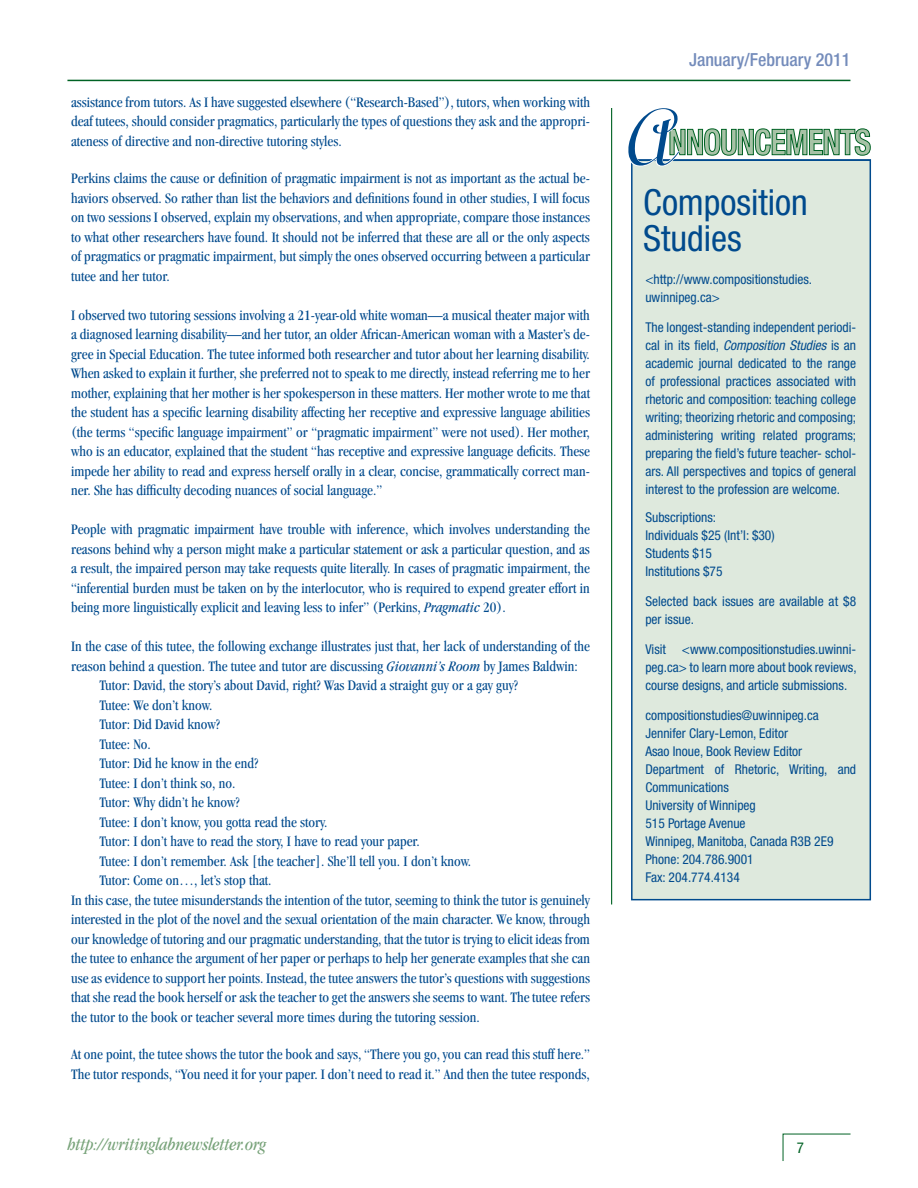
<style>
.page{position:relative;width:918px;height:1188px;background:#fff}
.page>*{position:absolute;margin:0;border:0;box-sizing:border-box;transform-origin:0 0}
.Box_text{font:condensed 36px "Helvetica Neue";color:#004a8d}
.t1{font:italic condensed 18px "Garamond";color:#77a279}
.t2{font:500 condensed 18px "Helvetica Neue";color:#748cbb}
.Text{font:condensed 15px/19.5px "Garamond";color:#004a8d;text-align:justify}
.Box_text-2{font:condensed 13.5px/18px "Helvetica Neue";color:#004a8d;text-align:justify}
.s1{font-style:italic}
</style>
<div class="page">
<svg style="left:782px;top:1133px;width:69px;height:28px"></svg>
<hr style="left:611px;top:108px;width:1px;height:796px;background:#006224">
<hr style="left:67px;top:80px;width:783px;height:1px;background:#006224">
<div style="left:632px;top:160px;width:238px;height:740px;background:#dee9dd"></div>
<div style="left:631px;top:159px;width:240px;height:741px;border:2px solid #004a8d"></div>
<svg style="left:628px;top:108px;width:242px;height:58px"></svg>
<p class="Text" style="left:71px;top:92px;width:521px">assistance from tutors. As I have suggested elsewhere (“Research-Based”), tutors, when working with deaf tutees, should consider pragmatics, particularly the types of questions they ask and the appropri&shy;ateness of directive and non-directive tutoring styles.</p>
<p class="Text" style="left:71px;top:168px;width:521px">Perkins claims the cause or definition of pragmatic impairment is not as important as the actual be&shy;haviors observed. So rather than list the behaviors and definitions found in other studies, I will focus on two sessions I observed, explain my observations, and when appropriate, compare those instances to what other researchers have found. It should not be inferred that these are all or the only aspects of pragmatics or pragmatic impairment, but simply the ones observed occurring between a particular tutee and her tutor.</p>
<p class="Text" style="left:71px;top:305px;width:521px">I observed two tutoring sessions involving a 21-year-old white woman—a musical theater major with a diagnosed learning disability—and her tutor, an older African-American woman with a Master’s de&shy;gree in Special Education. The tutee informed both researcher and tutor about her learning disability.<br>When asked to explain it further, she preferred not to speak to me directly, instead referring me to her mother, explaining that her mother is her spokesperson in these matters. Her mother wrote to me that the student has a specific learning disability affecting her receptive and expressive language abilities (the terms “specific language impairment” or “pragmatic impairment” were not used). Her mother, who is an educator, explained that the student “has receptive and expressive language deficits. These impede her ability to read and express herself orally in a clear, concise, grammatically correct man&shy;ner. She has difficulty decoding nuances of social language.”</p>
<p class="Text" style="left:71px;top:519px;width:521px">People with pragmatic impairment have trouble with inference, which involves understanding the reasons behind why a person might make a particular statement or ask a particular question, and as a result, the impaired person may take requests quite literally. In cases of pragmatic impairment, the “inferential burden must be taken on by the interlocutor, who is required to expend greater effort in being more linguistically explicit and leaving less to infer” (Perkins, <span class="s1">Pragmatic</span> 20).</p>
<p class="Text" style="left:71px;top:636px;width:520px">In the case of this tutee, the following exchange illustrates just that, her lack of understanding of the reason behind a question. The tutee and tutor are discussing <span class="s1">Giovanni’s Room</span> by James Baldwin:</p>
<p class="Text" style="left:100px;top:675px;width:420px">Tutor: David, the story’s about David, right? Was David a straight guy or a gay guy?</p>
<p class="Text" style="left:100px;top:695px;width:115px">Tutee: We don’t know.</p>
<p class="Text" style="left:100px;top:714px;width:122px">Tutor: Did David know?</p>
<p class="Text" style="left:100px;top:734px;width:53px">Tutee: No.</p>
<p class="Text" style="left:100px;top:753px;width:160px">Tutor: Did he know in the end?</p>
<p class="Text" style="left:100px;top:773px;width:138px">Tutee: I don’t think so, no.</p>
<p class="Text" style="left:100px;top:792px;width:142px">Tutor: Why didn’t he know?</p>
<p class="Text" style="left:100px;top:812px;width:229px">Tutee: I don’t know, you gotta read the story.</p>
<p class="Text" style="left:100px;top:831px;width:322px">Tutor: I don’t have to read the story, I have to read your paper.</p>
<p class="Text" style="left:100px;top:851px;width:373px">Tutee: I don’t remember. Ask [the teacher]. She’ll tell you. I don’t know.</p>
<p class="Text" style="left:100px;top:870px;width:174px">Tutor: Come on…, let’s stop that.</p>
<p class="Text" style="left:71px;top:890px;width:521px">In this case, the tutee misunderstands the intention of the tutor, seeming to think the tutor is genuinely interested in the plot of the novel and the sexual orientation of the main character. We know, through our knowledge of tutoring and our pragmatic understanding, that the tutor is trying to elicit ideas from the tutee to enhance the argument of her paper or perhaps to help her generate examples that she can use as evidence to support her points. Instead, the tutee answers the tutor’s questions with suggestions that she read the book herself or ask the teacher to get the answers she seems to want. The tutee refers the tutor to the book or teacher several more times during the tutoring session.</p>
<p class="Text" style="left:71px;top:1044px;width:521px">At one point, the tutee shows the tutor the book and says, “There you go, you can read this stuff here.”<br>The tutor responds, “You need it for your paper. I don’t need to read it.” And then the tutee responds,</p>
<p class="t1" style="left:68px;top:1135px;width:200px">http://writinglabnewsletter.org</p>
<p class="t2" style="left:689px;top:49px;width:163px">January/February 2011</p>
<p class="Box_text" style="left:643px;top:181px;width:166px">Composition</p>
<p class="Box_text" style="left:643px;top:217px;width:100px">Studies</p>
<p class="Box_text-2" style="left:645px;top:270px;width:168px">&lt;http://www.compositionstudies.</p>
<p class="Box_text-2" style="left:645px;top:288px;width:76px">uwinnipeg.ca&gt;</p>
<p class="Box_text-2" style="left:645px;top:318px;width:212px">The longest-standing independent periodi&shy;cal in its field, <span class="s1">Composition Studies</span> is an academic journal dedicated to the range of professional practices associated with rhetoric and composition: teaching college writing; theorizing rhetoric and composing; administering writing related programs; preparing the field’s future teacher- schol&shy;ars. All perspectives and topics of general interest to the profession are welcome.</p>
<p class="Box_text-2" style="left:645px;top:509px;width:72px">Subscriptions:</p>
<p class="Box_text-2" style="left:645px;top:527px;width:131px">Individuals $25 (Int’l: $30)</p>
<p class="Box_text-2" style="left:645px;top:545px;width:68px">Students $15</p>
<p class="Box_text-2" style="left:645px;top:563px;width:79px">Institutions $75</p>
<p class="Box_text-2" style="left:645px;top:593px;width:212px">Selected back issues are available at $8 per issue.</p>
<p class="Box_text-2" style="left:645px;top:641px;width:213px">Visit &lt;www.compositionstudies.uwinni&shy;peg.ca&gt; to learn more about book reviews, course designs, and article submissions.</p>
<p class="Box_text-2" style="left:645px;top:707px;width:175px">compositionstudies@uwinnipeg.ca</p>
<p class="Box_text-2" style="left:645px;top:725px;width:144px">Jennifer Clary-Lemon, Editor</p>
<p class="Box_text-2" style="left:645px;top:743px;width:158px">Asao Inoue, Book Review Editor</p>
<p class="Box_text-2" style="left:645px;top:761px;width:212px">Department of Rhetoric, Writing, and<br>Communications</p>
<p class="Box_text-2" style="left:645px;top:797px;width:112px">University of Winnipeg</p>
<p class="Box_text-2" style="left:645px;top:815px;width:102px">515 Portage Avenue</p>
<p class="Box_text-2" style="left:645px;top:833px;width:190px">Winnipeg, Manitoba, Canada R3B 2E9</p>
<p class="Box_text-2" style="left:645px;top:851px;width:110px">Phone: 204.786.9001</p>
<p class="Box_text-2" style="left:645px;top:869px;width:96px">Fax: 204.774.4134</p>
</div>
